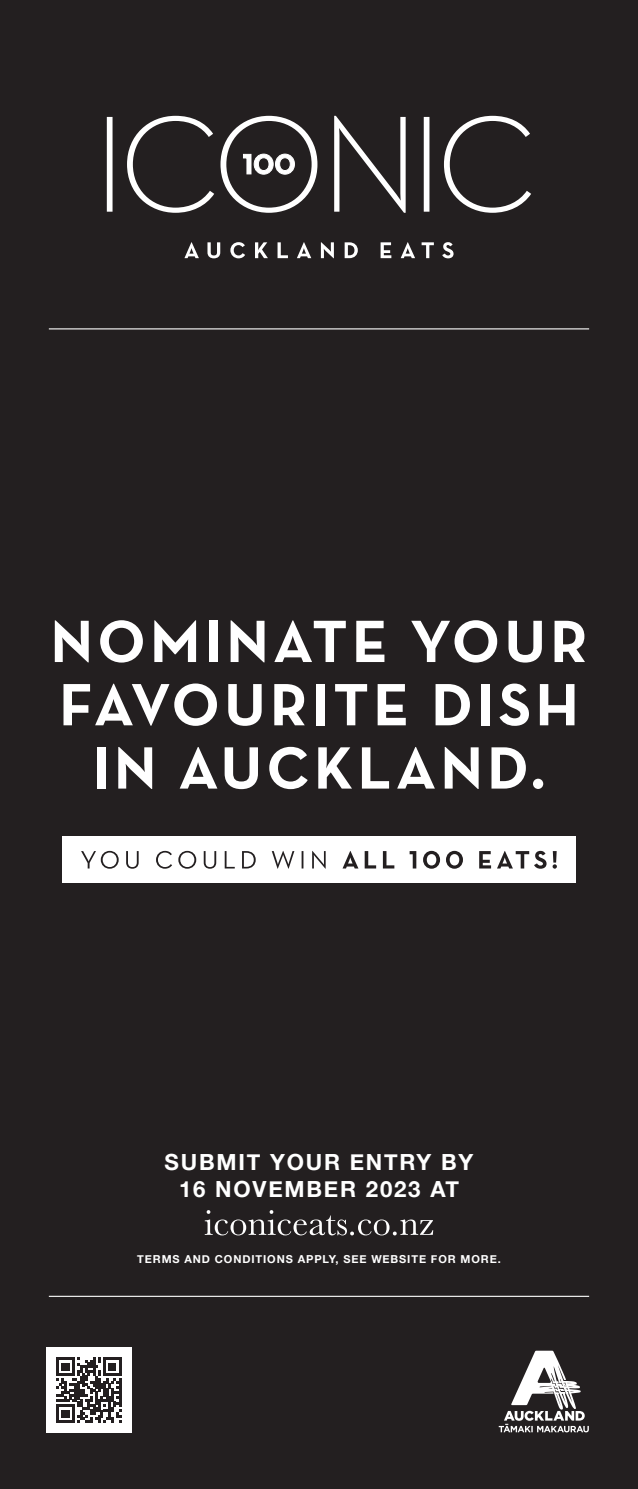
<style>
.page{position:relative;width:638px;height:1489px;background:#fff}
.page>*{position:absolute;margin:0;border:0;box-sizing:border-box;transform-origin:0 0}
.Restaurant_-_Big{font:700 60.75px/63.2px "Neutraface Text";letter-spacing:.07em;color:#fff}
.Restaurant_-_Big-2{font:700 22.25px/26.8px "Helvetica Neue";letter-spacing:.08em;color:#fff;text-align:center}
.Restaurant_-_Big-3{font:700 11px "Helvetica Neue";letter-spacing:.08em;color:#fff}
</style>
<div class="page">
<div style="left:0;top:0;width:638px;height:1488px;background:#231f20"></div>
<svg style="left:499px;top:1350px;width:90px;height:82px"></svg>
<svg style="left:184px;top:242px;width:269px;height:16px"></svg>
<svg style="left:107px;top:116px;width:424px;height:97px"></svg>
<svg style="left:243px;top:154px;width:51px;height:20px"></svg>
<div style="left:62px;top:836px;width:514px;height:46px;background:#fff"></div>
<svg style="left:81px;top:850px;width:476px;height:18px"></svg>
<hr style="left:49px;top:328px;width:540px;height:1px;background:#fff">
<hr style="left:49px;top:1295px;width:540px;height:1px;background:#fff">
<svg style="left:205px;top:1210px;width:228px;height:25px"></svg>
<div style="left:46px;top:1346px;width:86px;height:86px;background:#fff"></div>
<svg style="left:56px;top:1357px;width:65px;height:65px"></svg>
<p class="Restaurant_-_Big" style="left:50px;top:609px;width:538px">NOMINATE YOUR<br>FAVOURITE DISH</p>
<p class="Restaurant_-_Big" style="left:92px;top:735px;width:455px">IN AUCKLAND.</p>
<p class="Restaurant_-_Big-2" style="left:165px;top:1149px;width:310px">SUBMIT YOUR ENTRY BY<br>16 NOVEMBER 2023 AT</p>
<p class="Restaurant_-_Big-3" style="left:137px;top:1250px;width:365px">TERMS AND CONDITIONS APPLY, SEE WEBSITE FOR MORE.</p>
</div>
